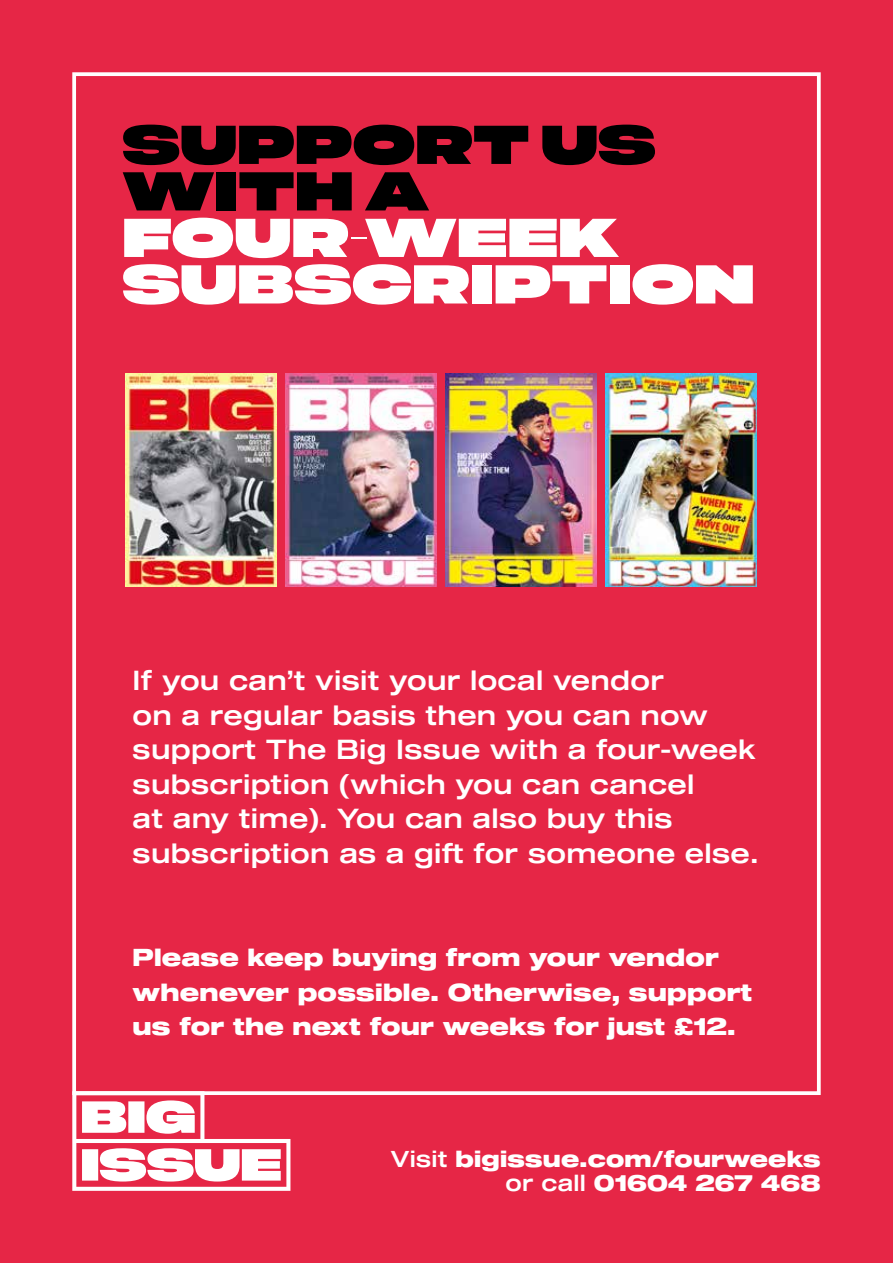
<style>
.page{position:relative;width:893px;height:1263px;background:#e62646}
.page>*{position:absolute;margin:0;border:0;box-sizing:border-box;transform-origin:0 0}
.t1{font:900 57px/46.5px "Big Issue";letter-spacing:.01em;color:#fff}
.t2{font:900 57px/46.5px "Big Issue";letter-spacing:.01em;color:#000}
.t3{font:27px/34.5px "Sequel 100 Wide 55";letter-spacing:.01em;color:#fff}
.t4{font:24px/34.5px "Sequel 100 Wide 85";letter-spacing:.01em;color:#fff}
.t5{font:22.5px/24px "Sequel 100 Wide 85";letter-spacing:.01em;color:#fff;text-align:right}
.s1{font-family:"Sequel 100 Wide 55"}
</style>
<div class="page">
<div style="left:72px;top:72px;width:749px;height:1023px;border:4px solid #fff"></div>
<svg style="left:72px;top:1091px;width:218px;height:100px"></svg>
<img style="left:126px;top:373px;width:151px;height:214px">
<img style="left:286px;top:373px;width:151px;height:214px">
<img style="left:446px;top:373px;width:151px;height:214px">
<img style="left:606px;top:373px;width:151px;height:214px">
<h1 class="t2" style="left:123px;top:121px;width:534px">SUPPORT US<br>WITH A</h1>
<h1 class="t1" style="left:123px;top:214px;width:633px">FOUR-WEEK<br>SUBSCRIPTION</h1>
<p class="t3" style="left:133px;top:664px;width:628px">If you can’t visit your local vendor<br>on a regular basis then you can now support The Big Issue with a four-week subscription (which you can cancel<br>at any time). You can also buy this subscription as a gift for someone else.</p>
<p class="t4" style="left:133px;top:941px;width:621px">Please keep buying from your vendor whenever possible. Otherwise, support us for the next four weeks for just £12.</p>
<p class="t5" style="left:391px;top:1147px;width:431px"><span class="s1">Visit</span> bigissue.com/fourweeks <span class="s1">or call</span> 01604 267 468</p>
</div>
